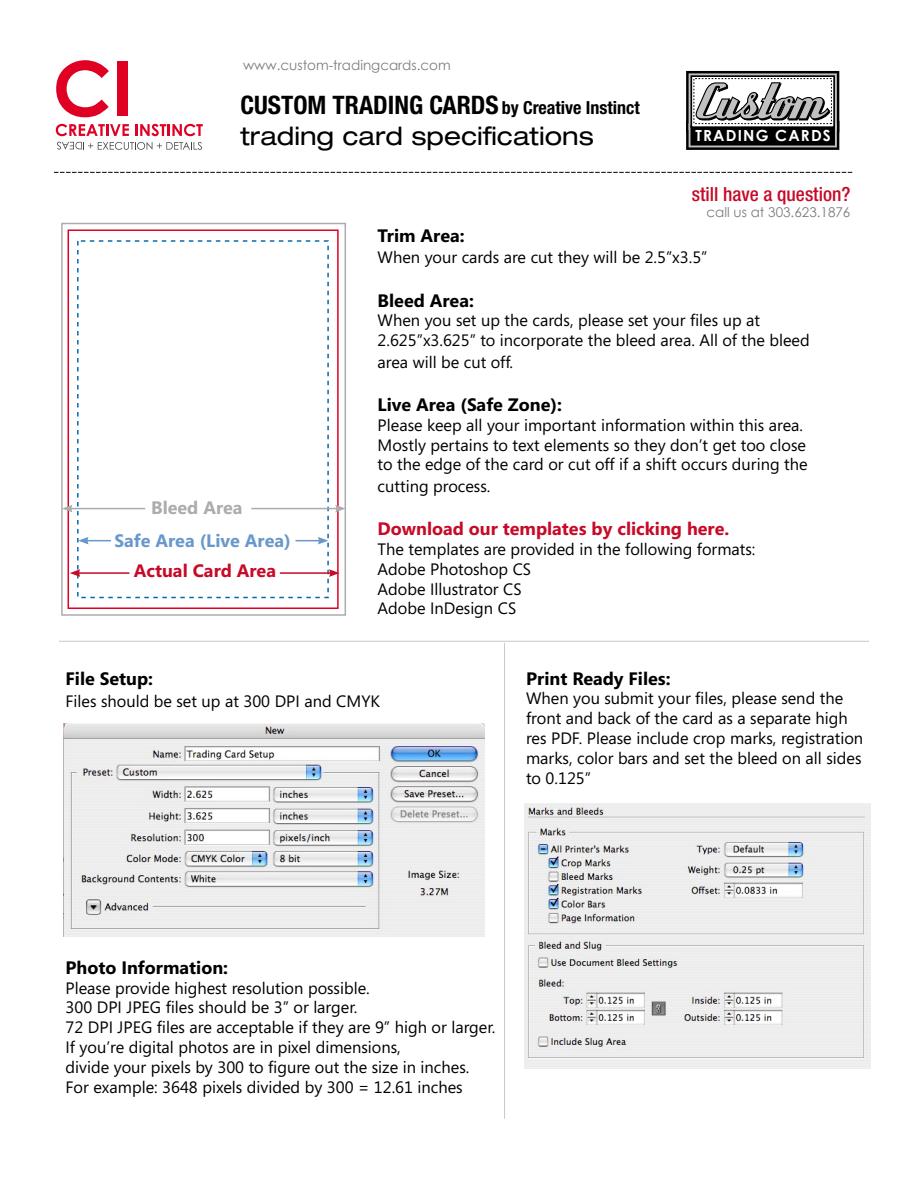
<style>
.page{position:relative;width:918px;height:1188px;background:#fff}
.page>*{position:absolute;margin:0;border:0;box-sizing:border-box;transform-origin:0 0}
.t1{font:55.5px "Deftone Stylus";color:#c1c1c1}
.t2{font:expanded 25.5px/30.6px "Helvetica Neue";color:#000}
.t3{font:500 condensed 19.5px "Helvetica Neue";color:#c60a27}
.t4{font:700 18px "Segoe";color:#000}
.t5{font:700 18px "Segoe";color:#c60a27}
.t6{font:700 18px "Segoe";color:#6898ca}
.t7{font:700 18px "Segoe";color:#acacac}
.t8{font:16.5px/19.8px "Segoe";color:#000}
.t9{font:700 15.3px "Century Gothic";letter-spacing:.075em;color:#fff}
.t10{font:13.5px "Century Gothic";color:#7d7d7d}
.s1{font-weight:700;font-stretch:condensed}
.s2{font-weight:700;font-stretch:condensed;font-size:18px}
</style>
<div class="page">
<div style="left:686px;top:121px;width:153px;height:29px;border:10px solid #000"></div>
<div style="left:686px;top:71px;width:153px;height:61px;border:10px solid #000"></div>
<div style="left:689px;top:123px;width:148px;height:24px;border:5px solid #c1c1c1"></div>
<div style="left:689px;top:73px;width:148px;height:57px;border:5px solid #c1c1c1"></div>
<div style="left:691px;top:126px;width:143px;height:19px;background:#000"></div>
<div style="left:691px;top:125px;width:144px;height:21px;border:2px solid #000"></div>
<svg style="left:691px;top:76px;width:143px;height:51px"></svg>
<div style="left:691px;top:75px;width:144px;height:53px;border:2px solid #000"></div>
<svg style="left:695px;top:82px;width:136px;height:39px"></svg>
<svg style="left:54px;top:172px;width:798px;height:1px"></svg>
<div style="left:61px;top:223px;width:285px;height:393px;border:2px solid #acacac"></div>
<div style="left:68px;top:230px;width:271px;height:379px;border:2px solid #df0024"></div>
<svg style="left:78px;top:537px;width:33px;height:8px"></svg>
<hr style="left:78px;top:572px;width:51px;height:2px;background:#c60a27">
<svg style="left:70px;top:569px;width:10px;height:8px"></svg>
<hr style="left:70px;top:508px;width:75px;height:1px;background:#acacac">
<svg style="left:62px;top:505px;width:10px;height:7px"></svg>
<hr style="left:251px;top:508px;width:87px;height:1px;background:#acacac">
<svg style="left:335px;top:505px;width:11px;height:7px"></svg>
<svg style="left:296px;top:537px;width:32px;height:8px"></svg>
<hr style="left:280px;top:572px;width:51px;height:2px;background:#c60a27">
<svg style="left:329px;top:569px;width:11px;height:8px"></svg>
<img style="left:63px;top:723px;width:421px;height:214px">
<img style="left:525px;top:803px;width:345px;height:265px">
<hr style="left:504px;top:643px;width:1px;height:476px;background:#c8c8c8">
<hr style="left:59px;top:641px;width:810px;height:1px;background:#c8c8c8">
<svg style="left:56px;top:60px;width:53px;height:57px"></svg>
<div style="left:117px;top:62px;width:11px;height:54px;background:#df0024"></div>
<svg style="left:56px;top:124px;width:73px;height:12px"></svg>
<svg style="left:135px;top:124px;width:68px;height:12px"></svg>
<svg style="left:57px;top:142px;width:145px;height:8px"></svg>
<p class="t10" style="left:243px;top:57px;width:209px">www.custom-tradingcards.com</p>
<h2 class="t2" style="left:241px;top:90px;width:401px"><span class="s1">CUSTOM TRADING CARDS</span> <span class="s2">by Creative Instinct </span>trading card specifications</h2>
<h1 class="t1" style="left:692px;top:73px;width:129px">Custom</h1>
<p class="t9" style="left:696px;top:126px;width:137px">TRADING CARDS</p>
<p class="t3" style="left:692px;top:182px;width:160px">still have a question?</p>
<p class="t10" style="left:706px;top:204px;width:146px">call us at 303.623.1876</p>
<p class="t7" style="left:151px;top:495px;width:93px">Bleed Area</p>
<p class="t6" style="left:115px;top:528px;width:178px">Safe Area (Live Area)</p>
<p class="t5" style="left:134px;top:558px;width:144px">Actual Card Area</p>
<p class="t4" style="left:378px;top:223px;width:89px">Trim Area:</p>
<p class="t8" style="left:378px;top:247px;width:331px">When your cards are cut they will be 2.5”x3.5”</p>
<p class="t4" style="left:378px;top:287px;width:98px">Bleed Area:</p>
<p class="t8" style="left:378px;top:310px;width:434px">When you set up the cards, please set your files up at<br>2.625”x3.625” to incorporate the bleed area. All of the bleed</p>
<p class="t8" style="left:378px;top:352px;width:137px">area will be cut off.</p>
<p class="t4" style="left:378px;top:392px;width:186px">Live Area (Safe Zone):</p>
<p class="t8" style="left:378px;top:415px;width:432px">Please keep all your important information within this area.<br>Mostly pertains to text elements so they don’t get too close to the edge of the card or cut off if a shift occurs during the</p>
<p class="t8" style="left:378px;top:476px;width:114px">cutting process.</p>
<p class="t5" style="left:378px;top:516px;width:353px">Download our templates by clicking here.</p>
<p class="t8" style="left:378px;top:539px;width:379px">The templates are provided in the following formats:<br>Adobe Photoshop CS<br>Adobe Illustrator CS<br>Adobe InDesign CS</p>
<p class="t4" style="left:66px;top:666px;width:89px">File Setup:</p>
<p class="t8" style="left:66px;top:691px;width:316px">Files should be set up at 300 DPI and CMYK</p>
<p class="t4" style="left:526px;top:665px;width:146px">Print Ready Files:</p>
<p class="t8" style="left:526px;top:688px;width:339px">When you submit your files, please send the front and back of the card as a separate high res PDF. Please include crop marks, registration marks, color bars and set the bleed on all sides to 0.125”</p>
<p class="t4" style="left:66px;top:955px;width:164px">Photo Information:</p>
<p class="t8" style="left:66px;top:977px;width:431px">Please provide highest resolution possible.<br>300 DPI JPEG files should be 3” or larger.<br>72 DPI JPEG files are acceptable if they are 9” high or larger.<br>If you’re digital photos are in pixel dimensions,<br>divide your pixels by 300 to figure out the size in inches.<br>For example: 3648 pixels divided by 300 = 12.61 inches</p>
</div>
